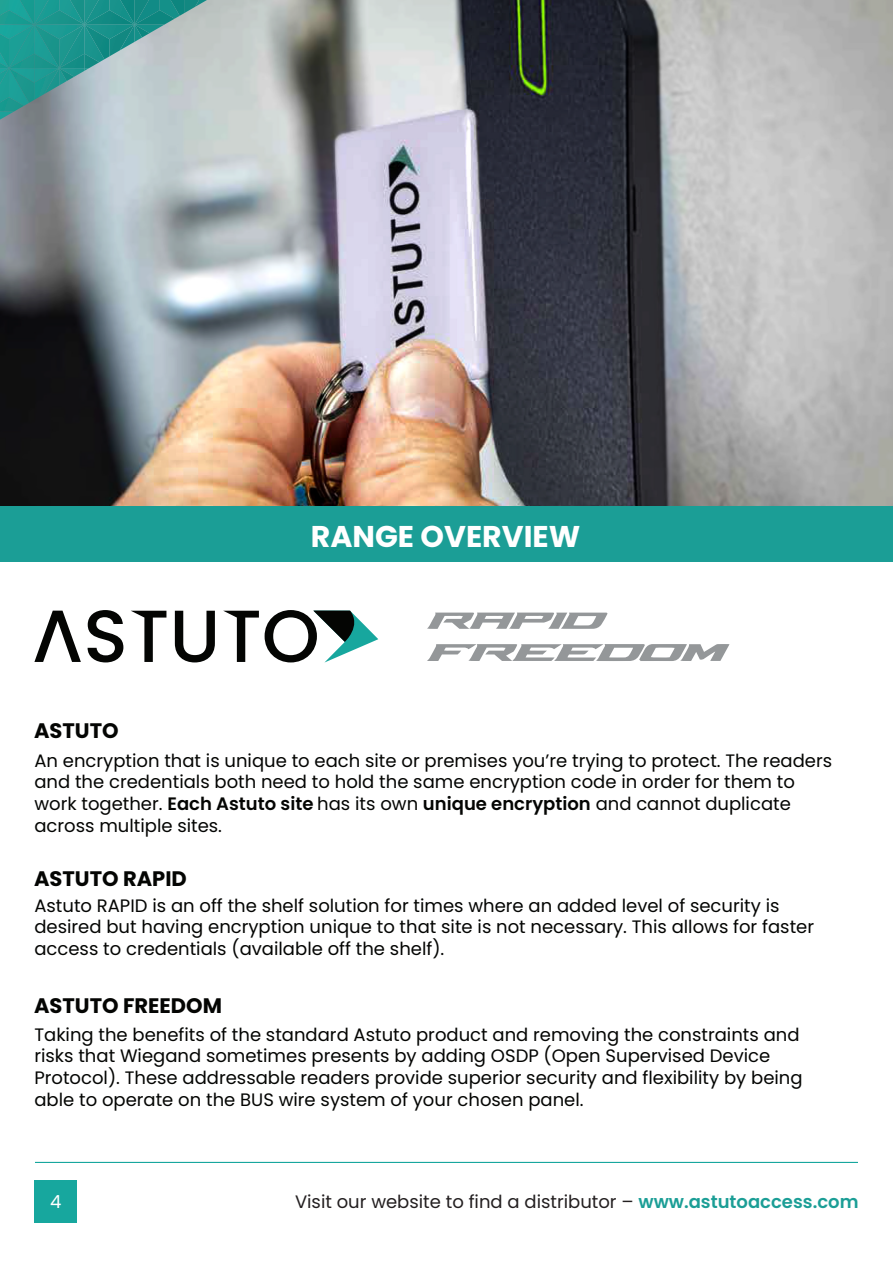
<style>
.page{position:relative;width:893px;height:1263px;background:#fff}
.page>*{position:absolute;margin:0;border:0;box-sizing:border-box;transform-origin:0 0}
.t1{font:700 30px "Poppins";color:#fff}
.t2{font:700 21px "Poppins";color:#040503}
.t3{font:18px/21.6px "Poppins";color:#040503}
.t4{font:18px "Poppins";color:#231f20}
.t5{font:18px "Poppins";color:#fff}
.s1{font-weight:600}
.s2{color:#fff}
.s3{font-weight:600;color:#1b9e96}
</style>
<div class="page">
<img style="left:0;top:0;width:893px;height:506px">
<svg style="left:88px;top:610px;width:35px;height:52px"></svg>
<svg style="left:131px;top:611px;width:35px;height:51px"></svg>
<svg style="left:175px;top:611px;width:40px;height:51px"></svg>
<svg style="left:224px;top:611px;width:35px;height:51px"></svg>
<svg style="left:34px;top:611px;width:47px;height:51px"></svg>
<svg style="left:265px;top:610px;width:113px;height:52px"></svg>
<div style="left:0;top:506px;width:893px;height:55px;background:#1b9e96"></div>
<svg style="left:427px;top:612px;width:180px;height:17px"></svg>
<svg style="left:427px;top:644px;width:302px;height:17px"></svg>
<svg style="left:0;top:0;width:207px;height:120px;background:#68aba9"></svg>
<hr style="left:35px;top:1162px;width:823px;height:1px;background:#17a79e">
<div style="left:34px;top:1180px;width:43px;height:43px;background:#17a79e"></div>
<p class="t2" style="left:34px;top:718px;width:86px">ASTUTO</p>
<h1 class="t1" style="left:311px;top:519px;width:271px">RANGE OVERVIEW</h1>
<p class="t3" style="left:34px;top:750px;width:799px">An encryption that is unique to each site or premises you’re trying to protect. The readers and the credentials both need to hold the same encryption code in order for them to work together. <span class="s1">Each Astuto site</span> has its own <span class="s1">unique encryption</span> and cannot duplicate across multiple sites.</p>
<p class="t2" style="left:34px;top:866px;width:154px">ASTUTO RAPID</p>
<p class="t3" style="left:34px;top:894px;width:781px">Astuto RAPID is an off the shelf solution for times where an added level of security is desired but having encryption unique to that site is not necessary. This allows for faster access to credentials (available off the shelf).</p>
<p class="t2" style="left:34px;top:993px;width:189px">ASTUTO FREEDOM</p>
<p class="t3" style="left:34px;top:1024px;width:770px">Taking the benefits of the standard Astuto product and removing the constraints and risks that Wiegand sometimes presents by adding OSDP (Open Supervised Device Protocol). These addressable readers provide superior security and flexibility by being able to operate on the BUS wire system of your chosen panel.</p>
<p class="t5" style="left:50px;top:1191px;width:13px">4</p>
<p class="t4" style="left:264px;top:1191px;width:596px"><span class="s2">6</span> Visit our website to find a distributor – <span class="s3">www.astutoaccess.com</span></p>
</div>
